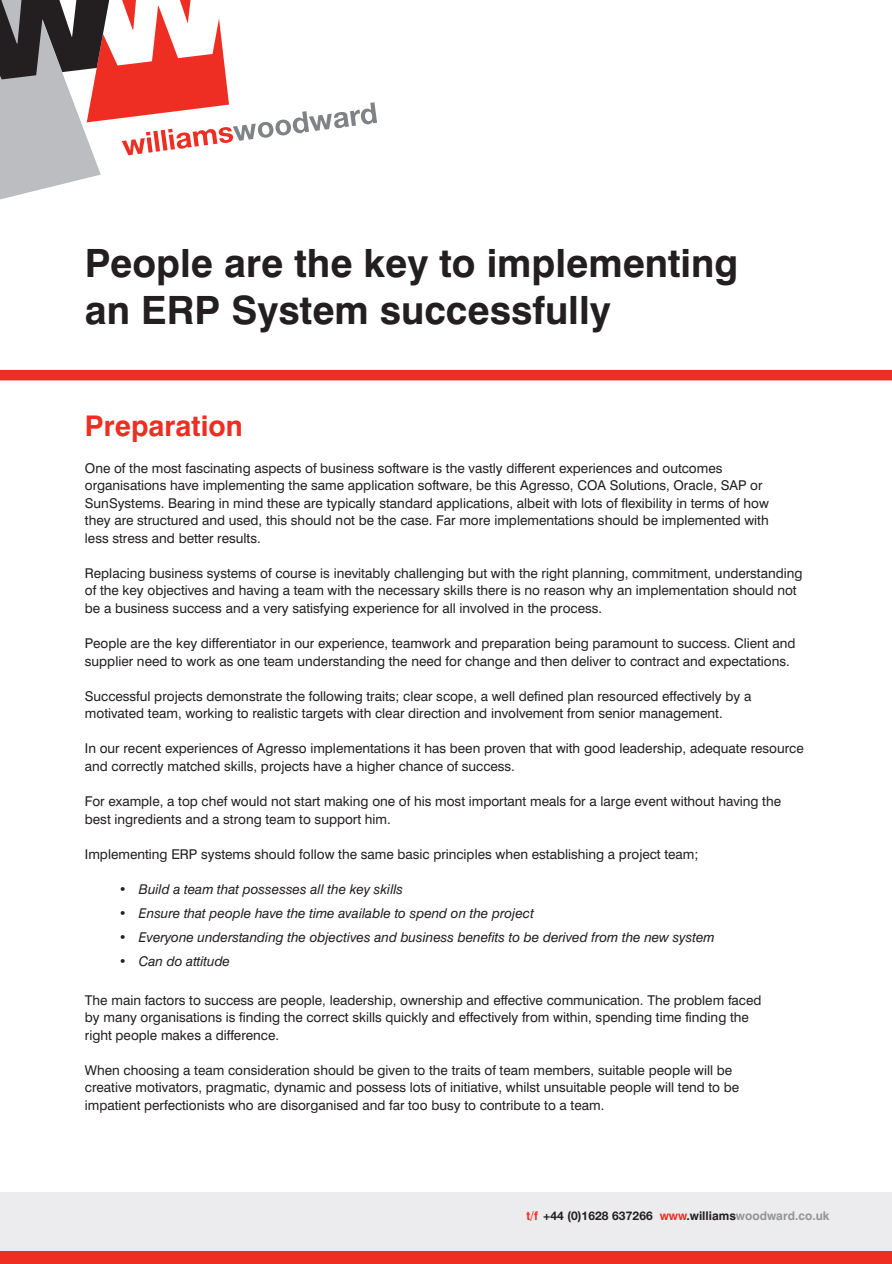
<style>
.page{position:relative;width:892px;height:1264px;background:#fff}
.page>*{position:absolute;margin:0;border:0;box-sizing:border-box;transform-origin:0 0}
.t1{font:700 39px/46.8px "Swiss 721 BT";color:#231f20}
.t2{font:700 28.5px "Swiss 721 BT";color:#ee2e22}
.t3{font:13.5px/17.5px "Swiss 721 BT";color:#231f20}
.t4{font:italic 13.5px "Swiss 721 BT";color:#231f20}
.t5{font:700 12px "Helvetica Neue";letter-spacing:.01em;color:#231f20}
.s1{font-family:"Swiss 721 BT";color:#ee2e22}
.s2{font-family:"Swiss 721 BT"}
.s3{font-family:"Swiss 721 BT";color:#939598}
</style>
<div class="page">
<div style="left:0;top:370px;width:891px;height:10px;background:#ee2e22"></div>
<div style="left:0;top:1192px;width:891px;height:62px;background:#ececee"></div>
<div style="left:0;top:1251px;width:891px;height:13px;background:#ee2e22"></div>
<svg style="left:0;top:0;width:377px;height:200px"></svg>
<h1 class="t1" style="left:85px;top:239px;width:654px">People are the key to implementing an ERP System successfully</h1>
<h2 class="t2" style="left:85px;top:408px;width:159px">Preparation</h2>
<p class="t3" style="left:85px;top:459px;width:685px">One of the most fascinating aspects of business software is the vastly different experiences and outcomes organisations have implementing the same application software, be this Agresso, COA Solutions, Oracle, SAP or SunSystems. Bearing in mind these are typically standard applications, albeit with lots of flexibility in terms of how they are structured and used, this should not be the case. Far more implementations should be implemented with less stress and better results.</p>
<p class="t3" style="left:85px;top:564px;width:719px">Replacing business systems of course is inevitably challenging but with the right planning, commitment, understanding of the key objectives and having a team with the necessary skills there is no reason why an implementation should not be a business success and a very satisfying experience for all involved in the process.</p>
<p class="t3" style="left:85px;top:634px;width:712px">People are the key differentiator in our experience, teamwork and preparation being paramount to success. Client and supplier need to work as one team understanding the need for change and then deliver to contract and expectations.</p>
<p class="t3" style="left:85px;top:687px;width:668px">Successful projects demonstrate the following traits; clear scope, a well defined plan resourced effectively by a motivated team, working to realistic targets with clear direction and involvement from senior management.</p>
<p class="t3" style="left:85px;top:740px;width:720px">In our recent experiences of Agresso implementations it has been proven that with good leadership, adequate resource and correctly matched skills, projects have a higher chance of success.</p>
<p class="t3" style="left:85px;top:792px;width:697px">For example, a top chef would not start making one of his most important meals for a large event without having the best ingredients and a strong team to support him.</p>
<p class="t3" style="left:85px;top:845px;width:615px">Implementing ERP systems should follow the same basic principles when establishing a project team;</p>
<p class="t4" style="left:119px;top:881px;width:286px">• Build a team that possesses all the key skills</p>
<p class="t4" style="left:119px;top:905px;width:416px">• Ensure that people have the time available to spend on the project</p>
<p class="t4" style="left:119px;top:929px;width:597px">• Everyone understanding the objectives and business benefits to be derived from the new system</p>
<p class="t4" style="left:119px;top:953px;width:113px">• Can do attitude</p>
<p class="t3" style="left:85px;top:991px;width:677px">The main factors to success are people, leadership, ownership and effective communication. The problem faced by many organisations is finding the correct skills quickly and effectively from within, spending time finding the right people makes a difference.</p>
<p class="t3" style="left:85px;top:1061px;width:655px">When choosing a team consideration should be given to the traits of team members, suitable people will be creative motivators, pragmatic, dynamic and possess lots of initiative, whilst unsuitable people will tend to be impatient perfectionists who are disorganised and far too busy to contribute to a team.</p>
<p class="t5" style="left:526px;top:1209px;width:304px"><span class="s1">t/f</span> +44 (0)1628 637266 <span class="s1">www</span><span class="s2">.williams</span><span class="s3">woodward.co.uk</span></p>
</div>
